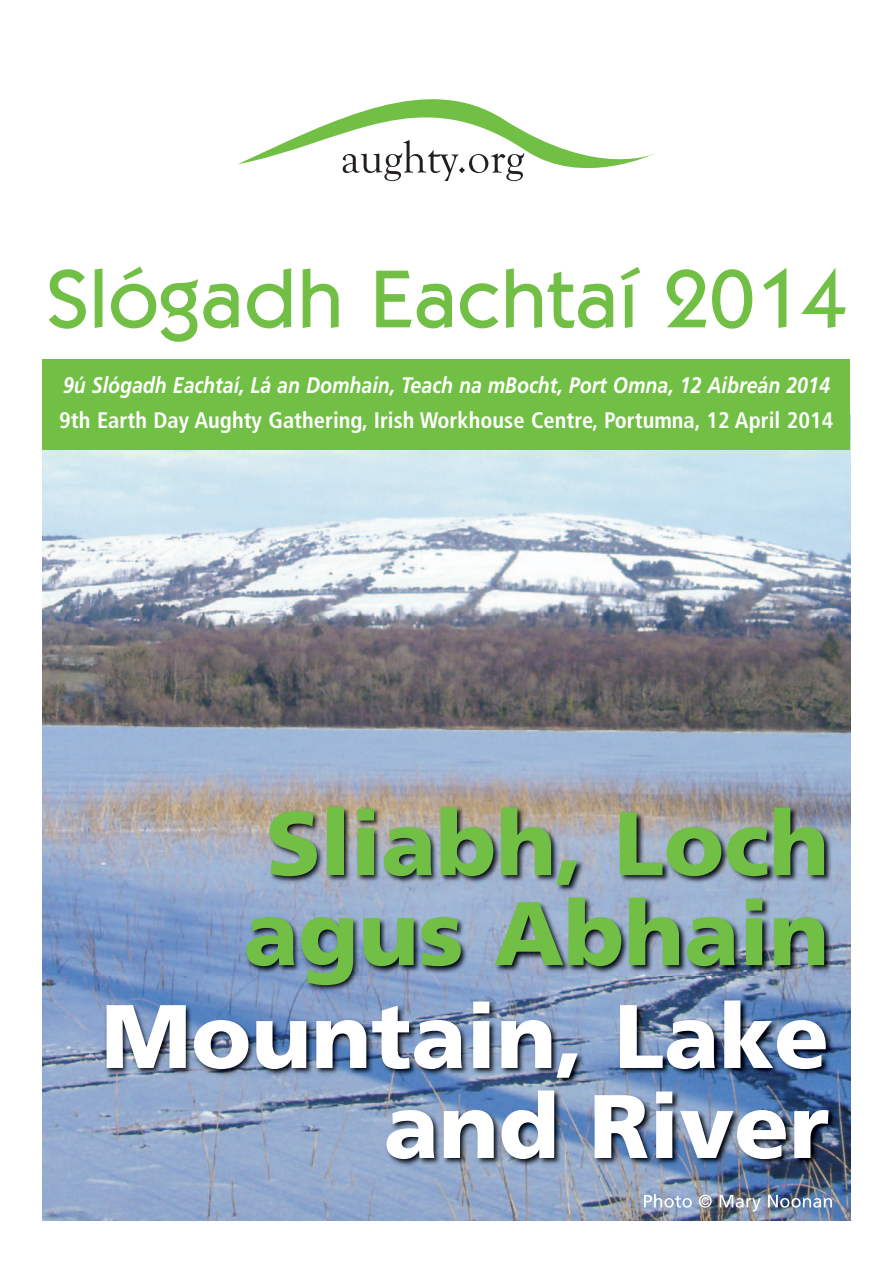
<style>
.page{position:relative;width:893px;height:1263px;background:#fff}
.page>*{position:absolute;margin:0;border:0;box-sizing:border-box;transform-origin:0 0}
.t1{font:900 90px/90px "Frutiger LT";color:#71bf44}
.t2{font:900 90px/90px "Frutiger LT";color:#fff;text-align:right}
.t3{font:84px "Kabob";letter-spacing:-.005em;color:#71bf44}
.t4{font:700 condensed 22.5px "Frutiger LT";color:#fff}
.t5{font:italic 700 22.5px "Frutiger LT";color:#fff;scale:.87 1}
</style>
<div class="page">
<img style="left:43px;top:449px;width:807px;height:771px">
<div style="left:43px;top:359px;width:807px;height:90px;background:#71bf44"></div>
<img style="left:42px;top:784px;width:809px;height:431px">
<img style="left:644px;top:1194px;width:177px;height:17px">
<img style="left:305px;top:977px;width:46px;height:8px">
<svg style="left:238px;top:99px;width:417px;height:82px"></svg>
<h2 class="t3" style="left:46px;top:268px;width:802px">Slógadh Eachtaí 2014</h2>
<p class="t5" style="left:63px;top:376px;width:883px">9ú Slógadh Eachtaí, Lá an Domhain, Teach na mBocht, Port Omna, 12 Aibreán 2014</p>
<p class="t4" style="left:59px;top:410px;width:776px">9th Earth Day Aughty Gathering, Irish Workhouse Centre, Portumna, 12 April 2014</p>
<h1 class="t1" style="left:244px;top:803px;width:587px">Sliabh, Loch agus Abhain</h1>
<h1 class="t2" style="left:101px;top:996px;width:729px">Mountain, Lake and River</h1>
</div>
